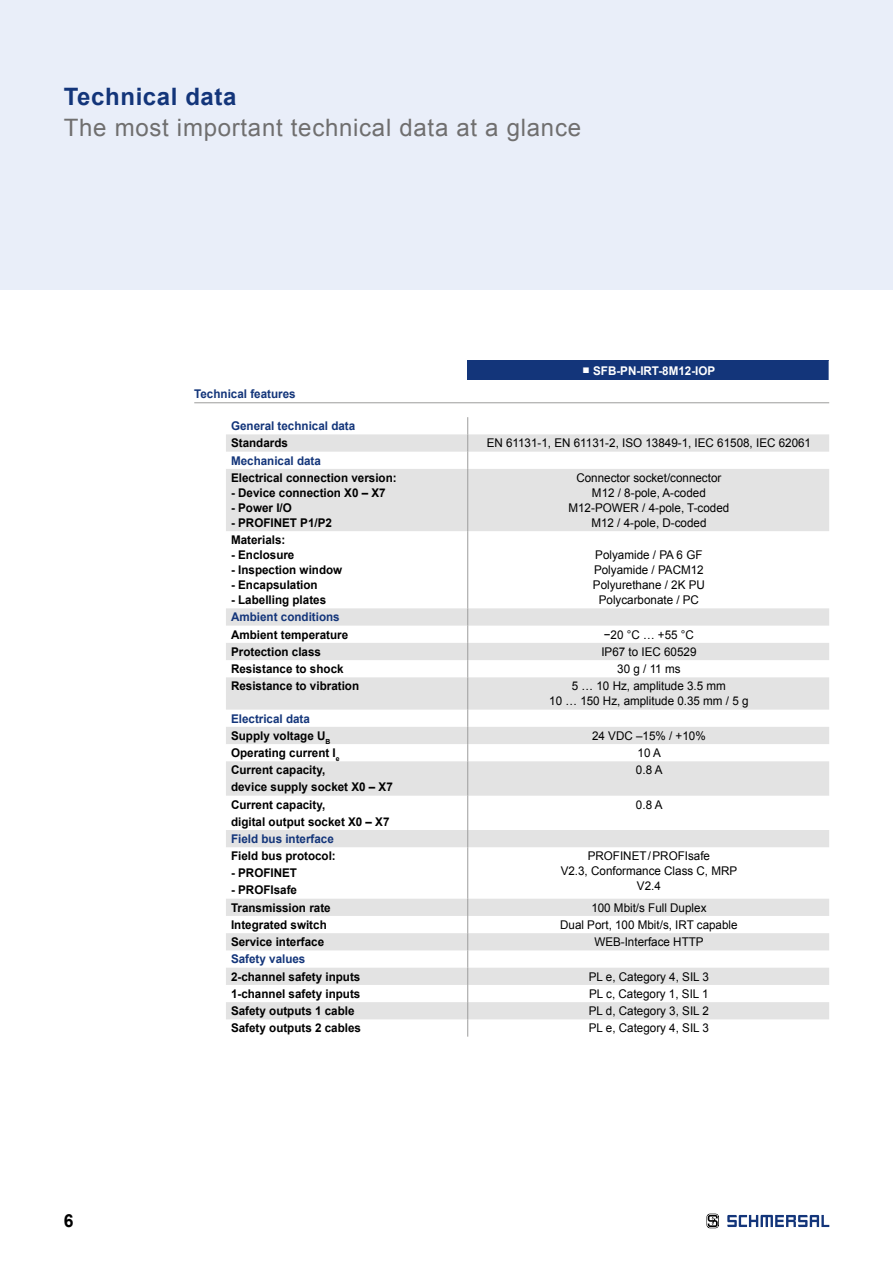
<style>
.page{position:relative;width:893px;height:1263px;background:#fff}
.page>*{position:absolute;margin:0;border:0;box-sizing:border-box;transform-origin:0 0}
.t1{font:24px "Arial";letter-spacing:.03em;color:#706f6f}
.t2{font:700 24px "Arial";letter-spacing:.025em;color:#13357a}
.t3{font:700 18px "Arial";color:#000}
.t4{font:12px/15px "Arial";color:#000;text-align:center}
.t5{font:700 12px/17.1px "Arial";color:#000}
.t6{font:700 12px/17.2px "Arial";color:#13357a}
.t7{font:700 12px "Arial";color:#fff}
.s1{font-weight:400}
.s2{color:#000}
</style>
<div class="page">
<svg style="left:706px;top:1213px;width:13px;height:15px"></svg>
<svg style="left:727px;top:1215px;width:102px;height:12px"></svg>
<div style="left:0;top:0;width:893px;height:289px;background:#e9eef9"></div>
<div style="left:468px;top:361px;width:361px;height:19px;background:#13357a"></div>
<svg style="left:226px;top:434px;width:603px;height:585px"></svg>
<svg style="left:467px;top:417px;width:1px;height:52px"></svg>
<hr style="left:467px;top:469px;width:1px;height:62px;background:#9d9d9c">
<hr style="left:467px;top:531px;width:1px;height:77px;background:#9d9d9c">
<svg style="left:467px;top:608px;width:1px;height:69px"></svg>
<hr style="left:467px;top:677px;width:1px;height:33px;background:#9d9d9c">
<svg style="left:467px;top:710px;width:1px;height:51px"></svg>
<hr style="left:467px;top:761px;width:1px;height:35px;background:#9d9d9c">
<hr style="left:467px;top:796px;width:1px;height:34px;background:#9d9d9c">
<svg style="left:467px;top:830px;width:1px;height:17px"></svg>
<hr style="left:467px;top:847px;width:1px;height:52px;background:#9d9d9c">
<svg style="left:467px;top:899px;width:1px;height:138px"></svg>
<hr style="left:194px;top:402px;width:635px;height:1px;background:#9d9d9c">
<h1 class="t2" style="left:64px;top:81px;width:174px">Technical data</h1>
<h1 class="t1" style="left:64px;top:111px;width:519px">The most important technical data at a glance</h1>
<p class="t7" style="left:583px;top:362px;width:134px"><span class="s1">■</span> SFB-PN-IRT-8M12-IOP</p>
<p class="t6" style="left:194px;top:386px;width:103px">Technical features</p>
<p class="t6" style="left:231px;top:418px;width:126px">General technical data</p>
<p class="t5" style="left:231px;top:435px;width:58px">Standards</p>
<p class="t4" style="left:487px;top:436px;width:326px">EN 61131-1, EN 61131-2, ISO 13849-1, IEC 61508, IEC 62061</p>
<p class="t6" style="left:231px;top:452px;width:91px">Mechanical data</p>
<p class="t5" style="left:231px;top:469px;width:167px">Electrical connection version:</p>
<p class="t5" style="left:231px;top:484px;width:156px">- Device connection X0 – X7</p>
<p class="t5" style="left:231px;top:499px;width:62px">- Power I/O</p>
<p class="t5" style="left:231px;top:514px;width:102px">- PROFINET P1/P2</p>
<p class="t4" style="left:568px;top:470px;width:162px">Connector socket/connector<br>M12 / 8-pole, A-coded<br>M12-POWER / 4-pole, T-coded<br>M12 / 4-pole, D-coded</p>
<p class="t5" style="left:231px;top:532px;width:56px">Materials:</p>
<p class="t5" style="left:231px;top:547px;width:65px">- Enclosure</p>
<p class="t5" style="left:231px;top:562px;width:113px">- Inspection window</p>
<p class="t5" style="left:231px;top:577px;width:88px">- Encapsulation</p>
<p class="t5" style="left:231px;top:592px;width:97px">- Labelling plates</p>
<p class="t4" style="left:593px;top:547px;width:113px">Polyamide / PA 6 GF<br>Polyamide / PACM12<br>Polyurethane / 2K PU<br>Polycarbonate / PC</p>
<p class="t6" style="left:231px;top:609px;width:110px">Ambient conditions</p>
<p class="t5" style="left:231px;top:626px;width:119px">Ambient temperature</p>
<p class="t4" style="left:604px;top:627px;width:92px">−20 °C … +55 °C</p>
<p class="t5" style="left:231px;top:643px;width:91px">Protection class</p>
<p class="t4" style="left:601px;top:644px;width:97px">IP67 to IEC 60529</p>
<p class="t5" style="left:231px;top:661px;width:114px">Resistance to shock</p>
<p class="t4" style="left:617px;top:661px;width:65px">30 g / 11 ms</p>
<p class="t5" style="left:231px;top:678px;width:130px">Resistance to vibration</p>
<p class="t4" style="left:549px;top:679px;width:201px">5 … 10 Hz, amplitude 3.5 mm<br>10 … 150 Hz, amplitude 0.35 mm / 5 g</p>
<p class="t6" style="left:231px;top:710px;width:101px">Electrical data<br><span class="s2">Supply voltage U</span><sub>B</sub></p>
<p class="t4" style="left:592px;top:728px;width:115px">24 VDC –15% / +10%</p>
<p class="t5" style="left:231px;top:745px;width:110px">Operating current I<sub>e</sub></p>
<p class="t4" style="left:638px;top:745px;width:25px">10 A</p>
<p class="t5" style="left:231px;top:762px;width:163px">Current capacity,<br>device supply socket X0 – X7</p>
<p class="t4" style="left:636px;top:763px;width:28px">0.8 A</p>
<p class="t5" style="left:231px;top:796px;width:160px">Current capacity,<br>digital output socket X0 – X7</p>
<p class="t4" style="left:636px;top:797px;width:28px">0.8 A</p>
<p class="t6" style="left:231px;top:830px;width:104px">Field bus interface</p>
<p class="t5" style="left:231px;top:848px;width:106px">Field bus protocol:</p>
<p class="t5" style="left:231px;top:865px;width:67px">- PROFINET</p>
<p class="t5" style="left:231px;top:882px;width:67px">- PROFIsafe</p>
<p class="t4" style="left:561px;top:849px;width:178px">PROFINET/PROFIsafe<br>V2.3, Conformance Class C, MRP<br>V2.4</p>
<h2 class="t3" style="left:64px;top:1209px;width:11px">6</h2>
<p class="t5" style="left:231px;top:899px;width:101px">Transmission rate</p>
<p class="t4" style="left:591px;top:900px;width:117px">100 Mbit/s Full Duplex</p>
<p class="t5" style="left:231px;top:916px;width:97px">Integrated switch</p>
<p class="t4" style="left:560px;top:917px;width:179px">Dual Port, 100 Mbit/s, IRT capable</p>
<p class="t5" style="left:231px;top:934px;width:95px">Service interface</p>
<p class="t4" style="left:594px;top:935px;width:111px">WEB-Interface HTTP</p>
<p class="t6" style="left:231px;top:951px;width:76px">Safety values</p>
<p class="t5" style="left:231px;top:968px;width:131px">2-channel safety inputs</p>
<p class="t4" style="left:589px;top:969px;width:122px">PL e, Category 4, SIL 3</p>
<p class="t5" style="left:231px;top:985px;width:131px">1-channel safety inputs</p>
<p class="t4" style="left:589px;top:986px;width:121px">PL c, Category 1, SIL 1</p>
<p class="t5" style="left:231px;top:1003px;width:125px">Safety outputs 1 cable</p>
<p class="t4" style="left:589px;top:1003px;width:122px">PL d, Category 3, SIL 2</p>
<p class="t5" style="left:231px;top:1020px;width:132px">Safety outputs 2 cables</p>
<p class="t4" style="left:589px;top:1021px;width:122px">PL e, Category 4, SIL 3</p>
</div>
